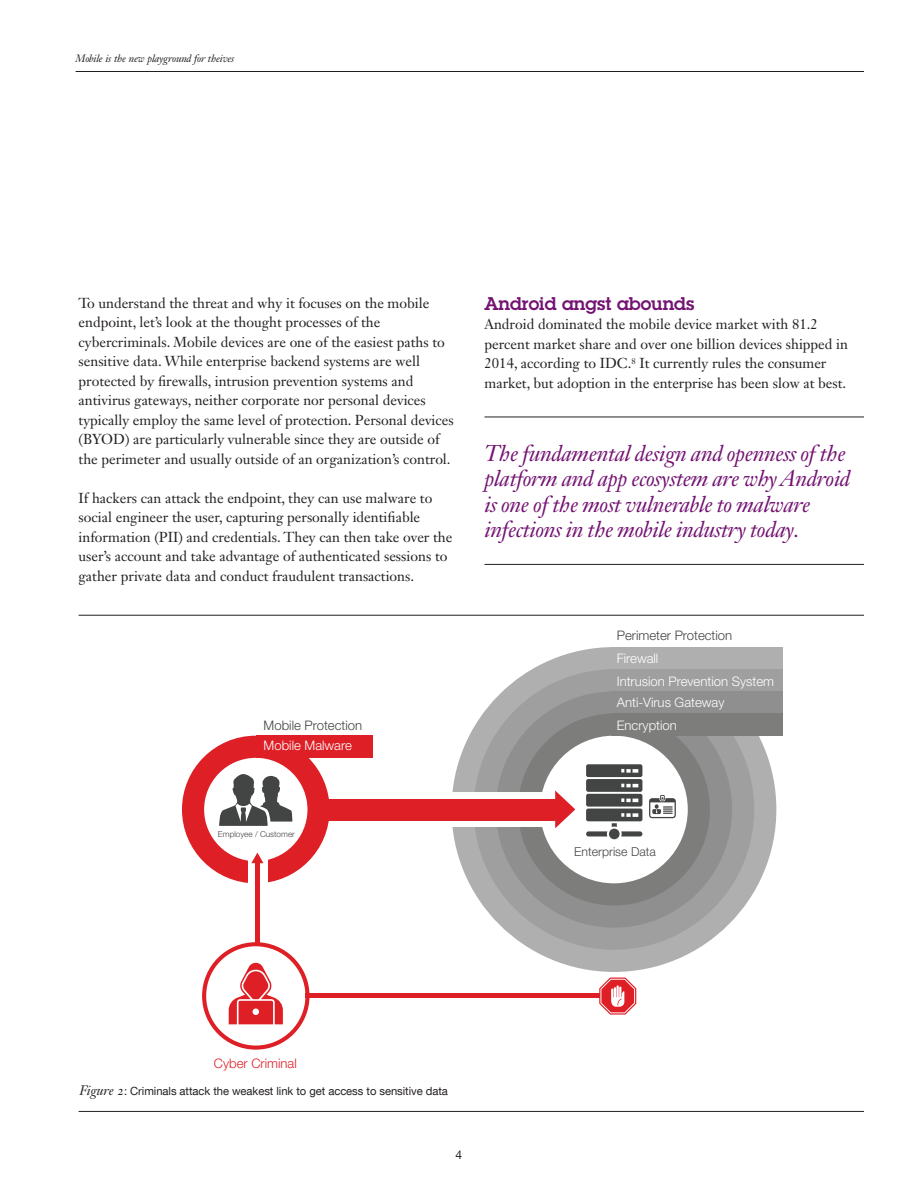
<style>
.page{position:relative;width:918px;height:1188px;background:#fff}
.page>*{position:absolute;margin:0;border:0;box-sizing:border-box;transform-origin:0 0}
._2H_body_quote{font:italic 22.5px/25.5px "Janson Text LT Std";letter-spacing:-.015em;color:#731372}
._2C_body{font:600 18px "Lubalin Graph Std";color:#731372}
._2C_body-2{font:14.25px/19.5px "Janson Text LT Std";color:#231f20}
.t1{font:300 13.05px/21.3px "Helvetica Neue";color:#fff}
.t2{font:300 13.05px "Helvetica Neue";color:#434444}
.t3{font:300 13.05px "Helvetica Neue";color:#de1f26}
.t4{font:300 12.3px "Helvetica Neue";color:#434444}
._0B_industry_area{font:12px "Helvetica Neue LT Com";color:#231f20}
._2E_figure_caption{font:11.25px "Helvetica Neue LT Com";letter-spacing:-.005em;color:#231f20}
.Left_RunningHead{font:italic 10.5px "Janson Text LT Std";letter-spacing:-.015em;color:#231f20}
.t5{font:300 8.25px "Helvetica Neue";color:#434444}
.s1{font-family:"Janson Text LT Std";font-style:italic;font-size:13.5px}
</style>
<div class="page">
<hr style="left:484px;top:417px;width:380px;height:1px;background:#231f20">
<hr style="left:484px;top:564px;width:380px;height:1px;background:#231f20">
<hr style="left:76px;top:71px;width:788px;height:1px;background:#231f20">
<hr style="left:79px;top:1111px;width:785px;height:1px;background:#231f20">
<hr style="left:79px;top:615px;width:785px;height:1px;background:#231f20">
<div style="left:452px;top:647px;width:324px;height:325px;background:#afafaf;border-radius:50%"></div>
<div style="left:474px;top:669px;width:280px;height:281px;background:#a09f9f;border-radius:50%"></div>
<div style="left:496px;top:691px;width:236px;height:237px;background:#8f8f8f;border-radius:50%"></div>
<div style="left:518px;top:714px;width:192px;height:191px;background:#7d7d7c;border-radius:50%"></div>
<div style="left:202px;top:942px;width:108px;height:108px;border:4px solid #de1f26;border-radius:50%"></div>
<hr style="left:305px;top:994px;width:313px;height:4px;background:#de1f26">
<div style="left:317px;top:793px;width:255px;height:34px;background:#fff"></div>
<div style="left:182px;top:736px;width:148px;height:147px;background:#de1f26;border-radius:50%"></div>
<div style="left:204px;top:758px;width:103px;height:103px;background:#fff;border-radius:50%"></div>
<div style="left:248px;top:856px;width:20px;height:52px;background:#fff"></div>
<div style="left:255px;top:862px;width:5px;height:82px;background:#de1f26"></div>
<div style="left:540px;top:736px;width:148px;height:147px;background:#fff;border-radius:50%"></div>
<svg style="left:219px;top:774px;width:73px;height:52px"></svg>
<svg style="left:586px;top:764px;width:56px;height:72px"></svg>
<div style="left:609px;top:829px;width:11px;height:10px;background:#434444;border-radius:50%"></div>
<svg style="left:229px;top:963px;width:54px;height:61px"></svg>
<div style="left:256px;top:736px;width:116px;height:22px;background:#de1f26"></div>
<div style="left:612px;top:647px;width:171px;height:22px;background:#afafaf"></div>
<div style="left:612px;top:669px;width:171px;height:22px;background:#a09f9f"></div>
<div style="left:612px;top:691px;width:171px;height:23px;background:#8f8f8f"></div>
<div style="left:612px;top:714px;width:171px;height:22px;background:#7d7d7c"></div>
<div style="left:320px;top:799px;width:236px;height:21px;background:#de1f26"></div>
<svg style="left:555px;top:790px;width:20px;height:38px"></svg>
<svg style="left:251px;top:853px;width:12px;height:10px"></svg>
<svg style="left:599px;top:978px;width:37px;height:37px"></svg>
<svg style="left:649px;top:795px;width:27px;height:23px"></svg>
<p class="Left_RunningHead" style="left:76px;top:52px;width:160px">Mobile is the new playground for theives</p>
<p class="_2C_body-2" style="left:79px;top:293px;width:377px">To understand the threat and why it focuses on the mobile endpoint, let’s look at the thought processes of the cybercriminals. Mobile devices are one of the easiest paths to sensitive data. While enterprise backend systems are well protected by firewalls, intrusion prevention systems and antivirus gateways, neither corporate nor personal devices typically employ the same level of protection. Personal devices (BYOD) are particularly vulnerable since they are outside of the perimeter and usually outside of an organization’s control.</p>
<p class="_2C_body-2" style="left:79px;top:488px;width:375px">If hackers can attack the endpoint, they can use malware to social engineer the user, capturing personally identifiable information (PII) and credentials. They can then take over the user’s account and take advantage of authenticated sessions to gather private data and conduct fraudulent transactions.</p>
<p class="t2" style="left:264px;top:715px;width:100px">Mobile Protection</p>
<p class="t1" style="left:264px;top:734px;width:90px">Mobile Malware</p>
<p class="_2C_body" style="left:484px;top:292px;width:211px">Android angst abounds</p>
<p class="_2C_body-2" style="left:484px;top:315px;width:365px">Android dominated the mobile device market with 81.2 percent market share and over one billion devices shipped in 2014, according to IDC.<sup>8</sup> It currently rules the consumer market, but adoption in the enterprise has been slow at best.</p>
<p class="_2H_body_quote" style="left:484px;top:440px;width:367px">The fundamental design and openness of the platform and app ecosystem are why Android is one of the most vulnerable to malware infections in the mobile industry today.</p>
<p class="t2" style="left:617px;top:625px;width:117px">Perimeter Protection</p>
<p class="t1" style="left:617px;top:669px;width:159px">Intrusion Prevention System<br>Anti-Virus Gateway</p>
<p class="t1" style="left:617px;top:714px;width:62px">Encryption</p>
<p class="t1" style="left:617px;top:647px;width:43px">Firewall</p>
<p class="t5" style="left:218px;top:827px;width:78px">Employee / Customer</p>
<p class="t4" style="left:574px;top:842px;width:83px">Enterprise Data</p>
<p class="t3" style="left:214px;top:1053px;width:84px">Cyber Criminal</p>
<p class="_2E_figure_caption" style="left:80px;top:1084px;width:370px"><span class="s1">Figure 2</span>: Criminals attack the weakest link to get access to sensitive data</p>
<p class="_0B_industry_area" style="left:456px;top:1148px;width:8px">4</p>
</div>
